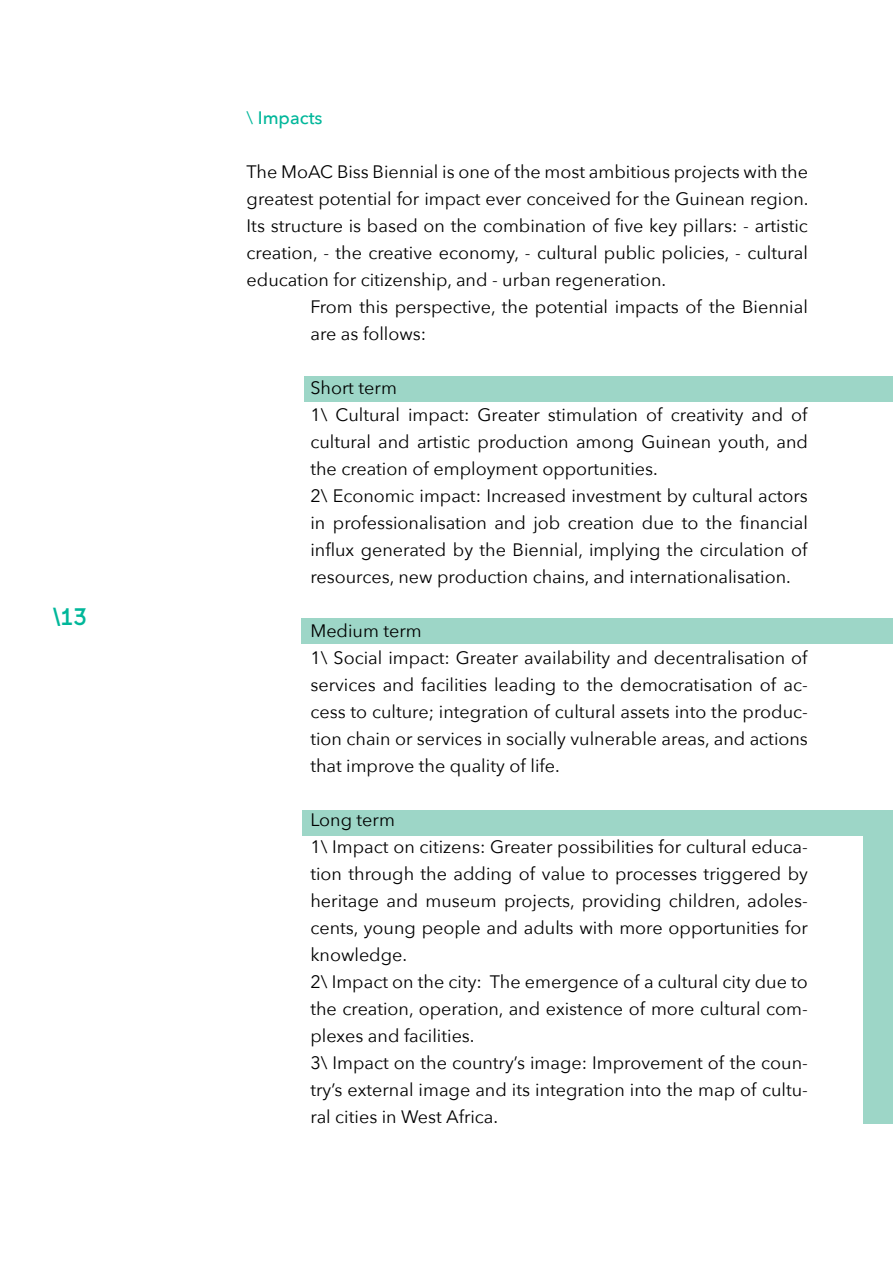
<style>
.page{position:relative;width:893px;height:1263px;background:#fff}
.page>*{position:absolute;margin:0;border:0;box-sizing:border-box;transform-origin:0 0}
.t1{font:27px "Gulax";color:#00b79a}
.t2{font:18px/27px "Avenir Next";color:#000}
.t3{font:500 18px "Avenir Next";color:#00b79a}
.s1{font-weight:400}
</style>
<div class="page">
<div style="left:303px;top:810px;width:590px;height:26px;background:#9dd6c7"></div>
<div style="left:301px;top:619px;width:592px;height:25px;background:#9dd6c7"></div>
<div style="left:305px;top:376px;width:588px;height:25px;background:#9dd6c7"></div>
<div style="left:863px;top:823px;width:30px;height:301px;background:#9dd6c7"></div>
<h1 class="t1" style="left:53px;top:602px;width:36px">\13</h1>
<p class="t3" style="left:247px;top:103px;width:77px"><span class="s1">\</span> Impacts</p>
<p class="t2" style="left:247px;top:158px;width:563px;text-align:justify">The MoAC Biss Biennial is one of the most ambitious projects with the greatest potential for impact ever conceived for the Guinean region.<br>Its structure is based on the combination of five key pillars: - artistic creation, - the creative economy, - cultural public policies, - cultural education for citizenship, and - urban regeneration.</p>
<p class="t2" style="left:310px;top:293px;width:499px">From this perspective, the potential impacts of the Biennial are as follows:</p>
<p class="t2" style="left:310px;top:374px;width:499px">Short term<br>1\ Cultural impact: Greater stimulation of creativity and of cultural and artistic production among Guinean youth, and the creation of employment opportunities.<br>2\ Economic impact: Increased investment by cultural actors in professionalisation and job creation due to the financial influx generated by the Biennial, implying the circulation of resources, new production chains, and internationalisation.</p>
<p class="t2" style="left:310px;top:617px;width:499px">Medium term<br>1\ Social impact: Greater availability and decentralisation of services and facilities leading to the democratisation of ac&shy;cess to culture; integration of cultural assets into the produc&shy;tion chain or services in socially vulnerable areas, and actions that improve the quality of life.</p>
<p class="t2" style="left:310px;top:806px;width:499px">Long term<br>1\ Impact on citizens: Greater possibilities for cultural educa&shy;tion through the adding of value to processes triggered by heritage and museum projects, providing children, adoles&shy;cents, young people and adults with more opportunities for knowledge.<br>2\ Impact on the city: The emergence of a cultural city due to the creation, operation, and existence of more cultural com&shy;plexes and facilities.<br>3\ Impact on the country’s image: Improvement of the coun&shy;try’s external image and its integration into the map of cultu&shy;ral cities in West Africa.</p>
</div>
